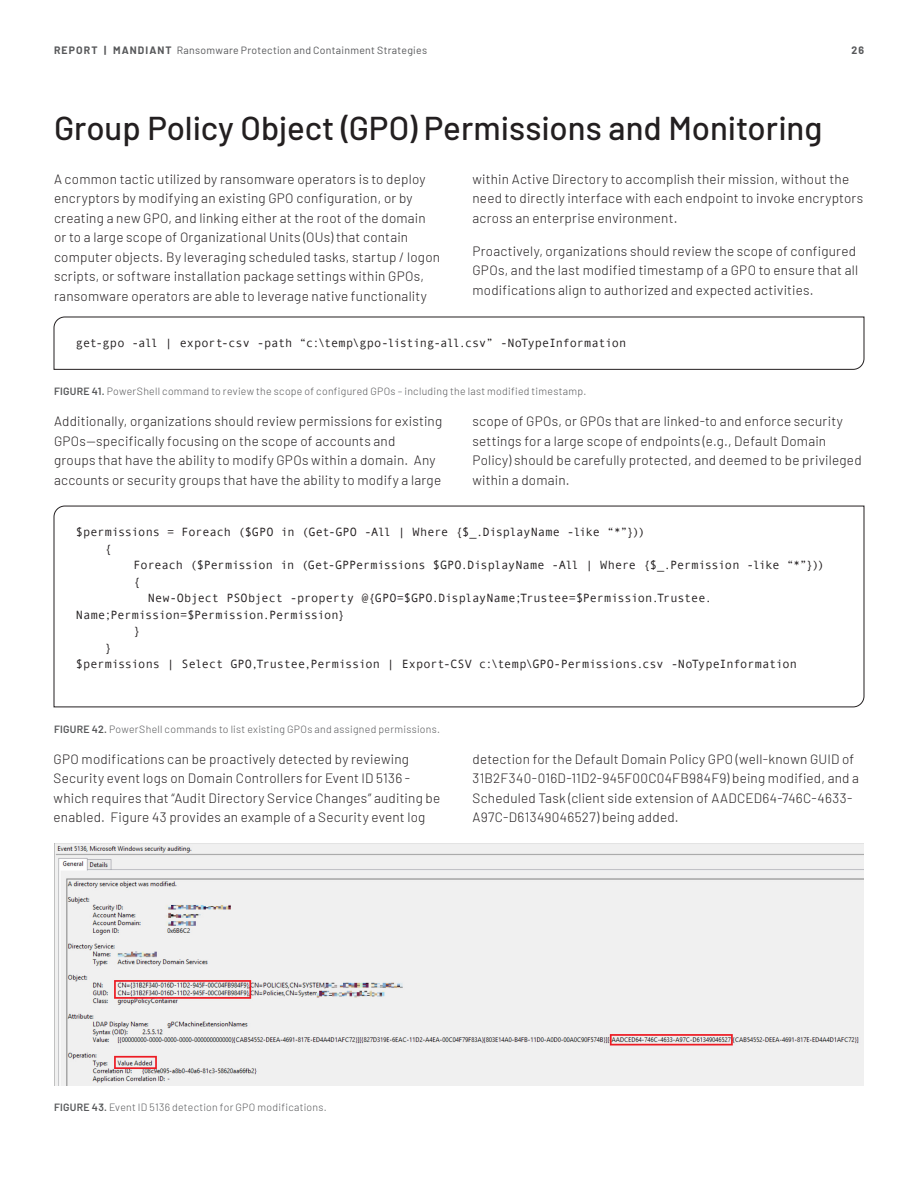
<style>
.page{position:relative;width:918px;height:1188px;background:#fff}
.page>*{position:absolute;margin:0;border:0;box-sizing:border-box;transform-origin:0 0}
.Heading_1_22_24_Titl{font:500 33px "Barlow";color:#231f20}
.Body_Text_Light_9_13{font:300 13.5px/19.5px "Barlow";letter-spacing:.015em;color:#231f20}
.Sidebar_body_Light{font:12px/16.5px "Andale Mono";letter-spacing:-.015em;color:#231f20}
.Figure_Body_Light_7{font:300 10.5px "Barlow";letter-spacing:.03em;color:#57585a}
.t1{font:10.5px "Barlow";letter-spacing:.025em;color:#57585a}
.t2{font:700 10.5px "Barlow";color:#57585a}
.s1{font-weight:700}
.s2{font-weight:600}
</style>
<div class="page">
<svg style="left:53px;top:316px;width:812px;height:54px"></svg>
<svg style="left:53px;top:505px;width:812px;height:203px"></svg>
<img style="left:54px;top:843px;width:810px;height:243px">
<p class="t1" style="left:54px;top:43px;width:375px"><span class="s1">REPORT | MANDIANT</span> Ransomware Protection and Containment Strategies</p>
<p class="t2" style="left:851px;top:42px;width:14px">26</p>
<p class="Heading_1_22_24_Titl" style="left:54px;top:104px;width:770px">Group Policy Object (GPO) Permissions and Monitoring</p>
<p class="Body_Text_Light_9_13" style="left:472px;top:168px;width:392px">within Active Directory to accomplish their mission, without the need to directly interface with each endpoint to invoke encryptors across an enterprise environment.</p>
<p class="Body_Text_Light_9_13" style="left:472px;top:240px;width:387px">Proactively, organizations should review the scope of configured<br>GPOs, and the last modified timestamp of a GPO to ensure that all modifications align to authorized and expected activities.</p>
<p class="Body_Text_Light_9_13" style="left:54px;top:168px;width:388px">A common tactic utilized by ransomware operators is to deploy encryptors by modifying an existing GPO configuration, or by creating a new GPO, and linking either at the root of the domain or to a large scope of Organizational Units (OUs) that contain computer objects. By leveraging scheduled tasks, startup / logon scripts, or software installation package settings within GPOs, ransomware operators are able to leverage native functionality</p>
<p class="Sidebar_body_Light" style="left:76px;top:334px;width:552px">get-gpo -all | export-csv -path “c:\temp\gpo-listing-all.csv” -NoTypeInformation</p>
<p class="Figure_Body_Light_7" style="left:54px;top:384px;width:534px"><span class="s2">FIGURE 41.</span> PowerShell command to review the scope of configured GPOs – including the last modified timestamp.</p>
<p class="Body_Text_Light_9_13" style="left:54px;top:411px;width:390px">Additionally, organizations should review permissions for existing GPOs—specifically focusing on the scope of accounts and<br>groups that have the ability to modify GPOs within a domain. Any accounts or security groups that have the ability to modify a large</p>
<p class="Body_Text_Light_9_13" style="left:472px;top:411px;width:391px">scope of GPOs, or GPOs that are linked-to and enforce security settings for a large scope of endpoints (e.g., Default Domain Policy) should be carefully protected, and deemed to be privileged within a domain.</p>
<p class="Sidebar_body_Light" style="left:76px;top:524px;width:571px">$permissions = Foreach ($GPO in (Get-GPO -All | Where {$_.DisplayName -like “*”}))</p>
<p class="Sidebar_body_Light" style="left:105px;top:540px;width:9px">{</p>
<p class="Sidebar_body_Light" style="left:134px;top:557px;width:693px">Foreach ($Permission in (Get-GPPermissions $GPO.DisplayName -All | Where {$_.Permission -like “*”}))</p>
<p class="Sidebar_body_Light" style="left:134px;top:573px;width:9px">{</p>
<p class="Sidebar_body_Light" style="left:76px;top:590px;width:638px;text-indent:72px">New-Object PSObject -property @{GPO=$GPO.DisplayName;Trustee=$Permission.Trustee.<br>Name;Permission=$Permission.Permission}</p>
<p class="Sidebar_body_Light" style="left:134px;top:623px;width:9px">}</p>
<p class="Sidebar_body_Light" style="left:105px;top:639px;width:9px">}</p>
<p class="Sidebar_body_Light" style="left:76px;top:656px;width:722px">$permissions | Select GPO,Trustee,Permission | Export-CSV c:\temp\GPO-Permissions.csv -NoTypeInformation</p>
<p class="Figure_Body_Light_7" style="left:54px;top:721px;width:388px"><span class="s2">FIGURE 42.</span> PowerShell commands to list existing GPOs and assigned permissions.</p>
<p class="Body_Text_Light_9_13" style="left:54px;top:748px;width:388px">GPO modifications can be proactively detected by reviewing Security event logs on Domain Controllers for Event ID 5136 - which requires that “Audit Directory Service Changes” auditing be enabled. Figure 43 provides an example of a Security event log</p>
<p class="Body_Text_Light_9_13" style="left:472px;top:748px;width:388px">detection for the Default Domain Policy GPO (well-known GUID of 31B2F340-016D-11D2-945F00C04FB984F9) being modified, and a Scheduled Task (client side extension of AADCED64-746C-4633- A97C-D61349046527) being added.</p>
<p class="Figure_Body_Light_7" style="left:54px;top:1100px;width:274px"><span class="s2">FIGURE 43.</span> Event ID 5136 detection for GPO modifications.</p>
</div>
